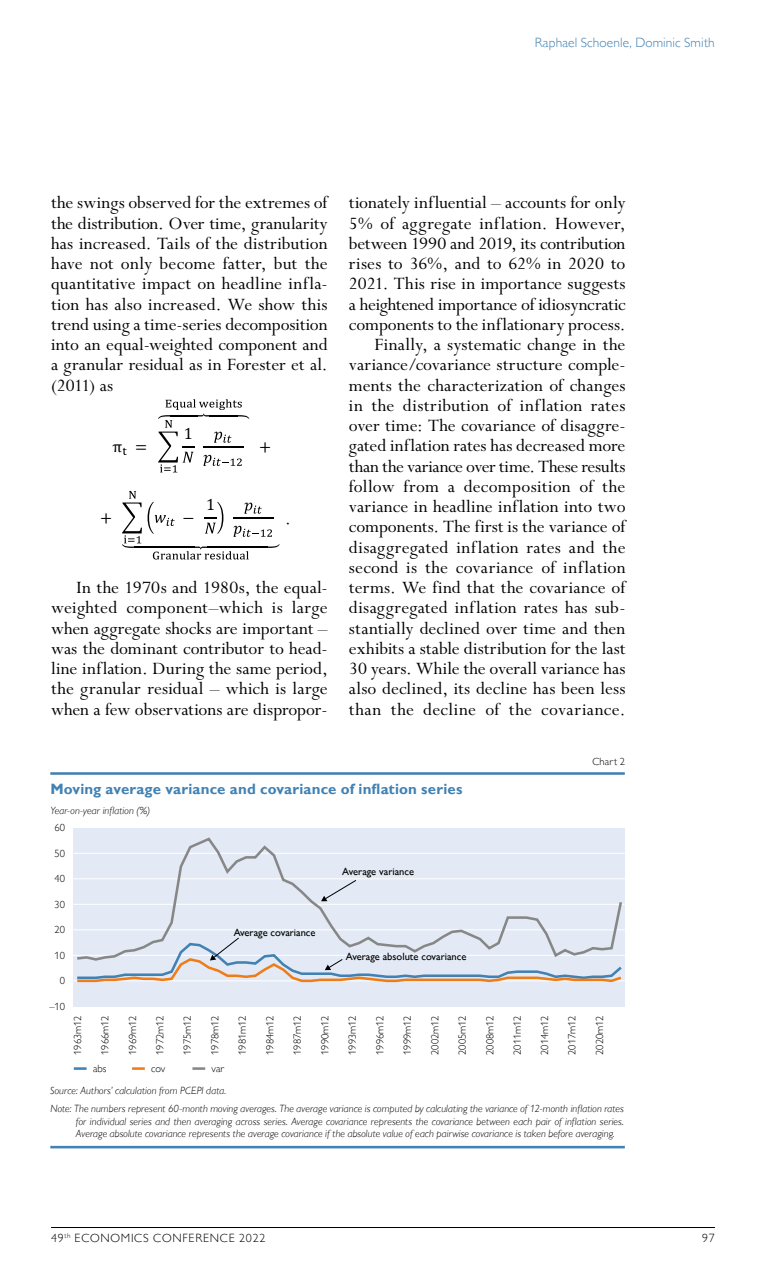
<style>
.page{position:relative;width:766px;height:1263px;background:#fff}
.page>*{position:absolute;margin:0;border:0;box-sizing:border-box;transform-origin:0 0}
.id291{font:19.5px/20.2px "Perpetua Std";letter-spacing:.005em;color:#000;text-align:justify}
.id290{font:19.5px "Perpetua Std";color:#000}
.t1{font:16.2px "Cambria Math";color:#000}
.t2{font:700 15px "Gill Sans MT Pro";letter-spacing:.005em;color:#4181b3}
.t3{font:300 13.5px "Gill Sans MT Pro";letter-spacing:.01em;color:#4181b3}
.t4{font:300 12px "Gill Sans MT Pro";letter-spacing:.06em;color:#000}
.t5{font:italic 300 10.5px/12.8px "Gill Sans MT Pro";letter-spacing:.01em;color:#000}
.t6{font:300 10.5px "Gill Sans MT Pro";color:#000}
.t7{font:500 10.5px "Gill Sans MT Pro";color:#000}
.s1{font-style:normal}
</style>
<div class="page">
<hr style="left:51px;top:1227px;width:663px;height:1px;background:#000">
<svg style="left:123px;top:448px;width:4px;height:7px"></svg>
<svg style="left:158px;top:399px;width:91px;height:73px"></svg>
<svg style="left:122px;top:491px;width:157px;height:68px"></svg>
<div style="left:73px;top:828px;width:551px;height:178px;background:#e3eaf5"></div>
<hr style="left:50px;top:772px;width:574px;height:3px;background:#4181b3">
<hr style="left:50px;top:1146px;width:574px;height:2px;background:#4181b3">
<svg style="left:74px;top:1067px;width:13px;height:3px"></svg>
<svg style="left:132px;top:1067px;width:13px;height:3px"></svg>
<svg style="left:192px;top:1067px;width:13px;height:3px"></svg>
<hr style="left:73px;top:853px;width:551px;height:1px;background:#fff">
<hr style="left:73px;top:878px;width:551px;height:1px;background:#fff">
<hr style="left:73px;top:904px;width:551px;height:1px;background:#fff">
<hr style="left:73px;top:929px;width:551px;height:1px;background:#fff">
<hr style="left:73px;top:955px;width:551px;height:1px;background:#fff">
<hr style="left:73px;top:980px;width:551px;height:1px;background:#fff">
<svg style="left:162px;top:837px;width:460px;height:100px"></svg>
<svg style="left:75px;top:937px;width:549px;height:46px"></svg>
<svg style="left:321px;top:879px;width:35px;height:22px"></svg>
<p class="t3" style="left:534px;top:35px;width:182px">Raphael Schoenle, Dominic Smith</p>
<p class="id291" style="left:51px;top:193px;width:278px">the swings observed for the extremes of the distribution. Over time, granularity has increased. Tails of the distribution have not only become fatter, but the quantitative impact on headline infla&shy;tion has also increased. We show this trend using a time-series decomposition into an equal-weighted component and a granular residual as in Forester et al. (2011) as</p>
<p class="t1" style="left:112px;top:437px;width:36px">π =</p>
<p class="t1" style="left:184px;top:424px;width:10px">1</p>
<p class="t1" style="left:100px;top:507px;width:14px">+</p>
<p class="t1" style="left:182px;top:507px;width:14px">−</p>
<p class="t1" style="left:206px;top:495px;width:10px">1</p>
<p class="t1" style="left:259px;top:437px;width:14px">+</p>
<p class="id290" style="left:285px;top:508px;width:7px">.</p>
<p class="id291" style="left:51px;top:578px;width:278px;text-indent:26px">In the 1970s and 1980s, the equal&shy;weighted component–which is large when aggregate shocks are important – was the dominant contributor to head&shy;line inflation. During the same period, the granular residual – which is large when a few observations are dispropor-</p>
<p class="id291" style="left:349px;top:193px;width:278px">tionately influential – accounts for only 5% of aggregate inflation. However, between 1990 and 2019, its contribution rises to 36%, and to 62% in 2020 to 2021. This rise in importance suggests a heightened importance of idiosyncratic components to the inflationary process.</p>
<p class="id291" style="left:349px;top:335px;width:278px;text-indent:26px">Finally, a systematic change in the variance/covariance structure comple&shy;ments the characterization of changes in the distribution of inflation rates over time: The covariance of disaggre&shy;gated inflation rates has decreased more than the variance over time. These results follow from a decomposition of the variance in headline inflation into two components. The first is the variance of disaggregated inflation rates and the second is the covariance of inflation terms. We find that the covariance of disaggregated inflation rates has sub&shy;stantially declined over time and then exhibits a stable distribution for the last 30 years. While the overall variance has also declined, its decline has been less than the decline of the covariance.</p>
<p class="t6" style="left:592px;top:756px;width:34px">Chart 2</p>
<p class="t2" style="left:50px;top:779px;width:413px">Moving average variance and covariance of inflation series</p>
<p class="t5" style="left:55px;top:802px;width:97px;line-height:17.1px;text-indent:-4px">Year-on-year inflation (%)<br><span class="s1">60</span></p>
<p class="t6" style="left:55px;top:847px;width:12px">50</p>
<p class="t6" style="left:55px;top:872px;width:12px">40</p>
<p class="t6" style="left:55px;top:898px;width:12px">30</p>
<p class="t6" style="left:55px;top:923px;width:12px">20</p>
<p class="t6" style="left:55px;top:949px;width:12px">10</p>
<p class="t6" style="left:60px;top:974px;width:7px">0</p>
<p class="t6" style="left:49px;top:1000px;width:17px">–10</p>
<p class="t6" style="left:71px;top:1055px;width:41px;rotate:-90deg">1963m12</p>
<p class="t6" style="left:99px;top:1055px;width:41px;rotate:-90deg">1966m12</p>
<p class="t7" style="left:342px;top:865px;width:73px">Average variance</p>
<p class="t7" style="left:233px;top:926px;width:83px">Average covariance</p>
<p class="t7" style="left:346px;top:950px;width:122px">Average absolute covariance</p>
<p class="t6" style="left:126px;top:1055px;width:41px;rotate:-90deg">1969m12</p>
<p class="t6" style="left:154px;top:1055px;width:41px;rotate:-90deg">1972m12</p>
<p class="t6" style="left:181px;top:1055px;width:41px;rotate:-90deg">1975m12</p>
<p class="t6" style="left:208px;top:1055px;width:41px;rotate:-90deg">1978m12</p>
<p class="t6" style="left:236px;top:1055px;width:41px;rotate:-90deg">1981m12</p>
<p class="t6" style="left:263px;top:1055px;width:41px;rotate:-90deg">1984m12</p>
<p class="t6" style="left:291px;top:1055px;width:41px;rotate:-90deg">1987m12</p>
<p class="t6" style="left:318px;top:1055px;width:41px;rotate:-90deg">1990m12</p>
<p class="t6" style="left:346px;top:1055px;width:41px;rotate:-90deg">1993m12</p>
<p class="t6" style="left:373px;top:1055px;width:41px;rotate:-90deg">1996m12</p>
<p class="t6" style="left:401px;top:1055px;width:41px;rotate:-90deg">1999m12</p>
<p class="t6" style="left:428px;top:1055px;width:41px;rotate:-90deg">2002m12</p>
<p class="t6" style="left:456px;top:1055px;width:41px;rotate:-90deg">2005m12</p>
<p class="t6" style="left:483px;top:1055px;width:41px;rotate:-90deg">2008m12</p>
<p class="t6" style="left:511px;top:1055px;width:41px;rotate:-90deg">2011m12</p>
<p class="t6" style="left:538px;top:1055px;width:41px;rotate:-90deg">2014m12</p>
<p class="t6" style="left:565px;top:1055px;width:41px;rotate:-90deg">2017m12</p>
<p class="t6" style="left:593px;top:1055px;width:41px;rotate:-90deg">2020m12</p>
<p class="t6" style="left:93px;top:1062px;width:15px">abs</p>
<p class="t6" style="left:151px;top:1062px;width:16px">cov</p>
<p class="t6" style="left:211px;top:1062px;width:14px">var</p>
<p class="t5" style="left:50px;top:1084px;width:177px">Source: Authors’ calculation from PCEPI data.</p>
<p class="t5" style="left:76px;top:1102px;width:549px;text-align:justify;text-indent:-26px">Note: The numbers represent 60-month moving averages. The average variance is computed by calculating the variance of 12-month inflation rates for individual series and then averaging across series. Average covariance represents the covariance between each pair of inflation series.<br>Average absolute covariance represents the average covariance if the absolute value of each pairwise covariance is taken before averaging.</p>
<p class="t4" style="left:51px;top:1231px;width:216px">49<sup>th</sup> ECONOMICS CONFERENCE 2022</p>
<p class="t4" style="left:702px;top:1231px;width:14px">97</p>
</div>
